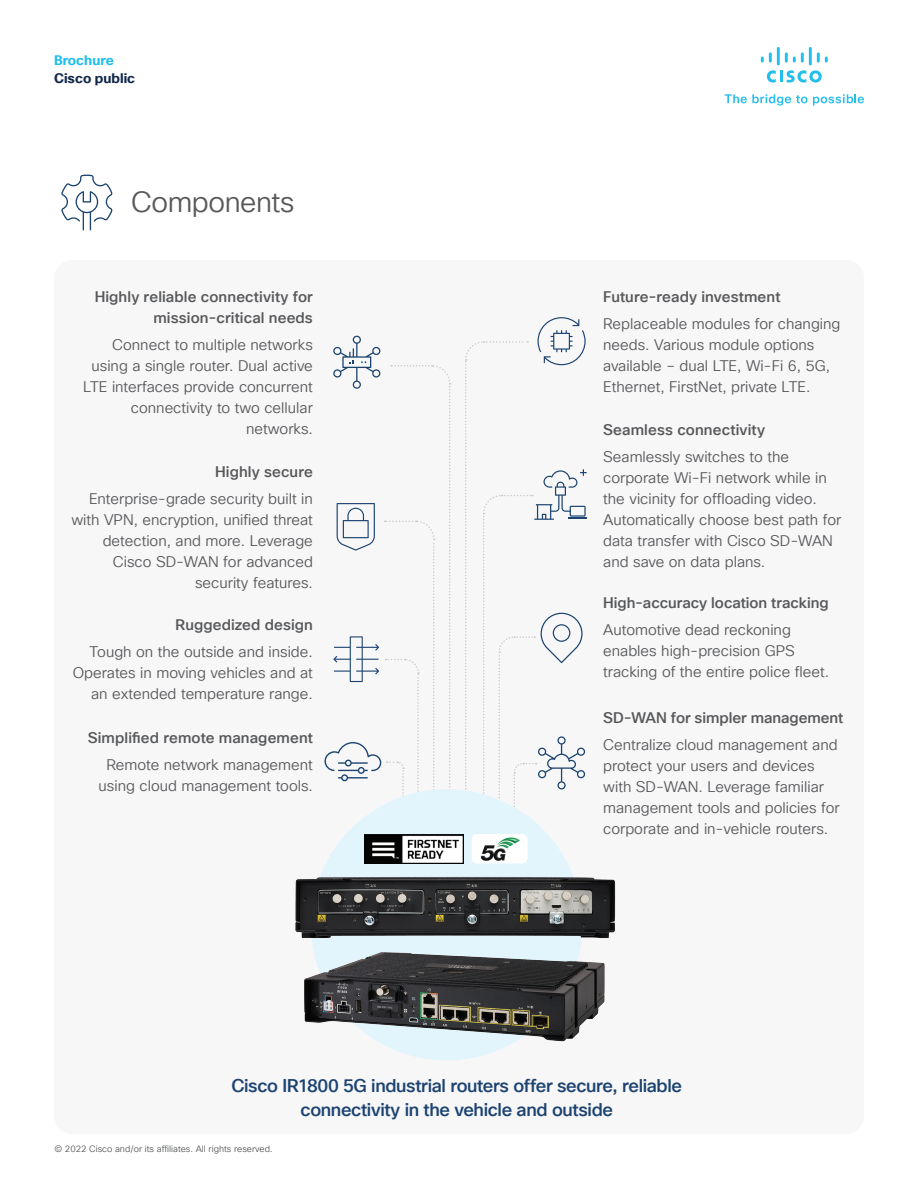
<style>
.page{position:relative;width:918px;height:1188px;background:#fff}
.page>*{position:absolute;margin:0;border:0;box-sizing:border-box;transform-origin:0 0}
.t1{font:28.5px "Cisco Sans TT Light";letter-spacing:-.015em;color:#57585a}
.t2{font:500 18px/24px "Cisco Sans TT";letter-spacing:-.02em;color:#1c4370;text-align:center}
.t3{font:15px/21px "Cisco Sans TT Light";color:#57585a}
.t4{font:500 15px/21px "Cisco Sans TT";letter-spacing:.005em;color:#57585a;text-align:right}
.t5{font:700 13.5px "Cisco Sans TT";color:#11274b}
.t6{font:700 13.5px "Cisco Sans TT";color:#22beec}
.t7{font:9px "Cisco Sans TT Light";color:#57585a}
</style>
<div class="page">
<svg style="left:725px;top:94px;width:82px;height:12px"></svg>
<svg style="left:813px;top:94px;width:51px;height:11px"></svg>
<svg style="left:767px;top:70px;width:55px;height:13px"></svg>
<svg style="left:761px;top:52px;width:11px;height:11px"></svg>
<hr style="left:777px;top:47px;width:3px;height:18px;background:#22beec">
<svg style="left:785px;top:52px;width:19px;height:11px"></svg>
<hr style="left:809px;top:47px;width:3px;height:18px;background:#22beec">
<svg style="left:817px;top:52px;width:11px;height:11px"></svg>
<div style="left:54px;top:260px;width:810px;height:874px;background:#f7f7f8;border-radius:18px"></div>
<svg style="left:61px;top:174px;width:52px;height:56px"></svg>
<div style="left:311px;top:789px;width:271px;height:272px;background:#e2f4fc;border-radius:50%"></div>
<img style="left:364px;top:834px;width:99px;height:29px">
<div style="left:472px;top:834px;width:56px;height:29px;background:#fff"></div>
<img style="left:472px;top:847px;width:37px;height:16px">
<img style="left:295px;top:872px;width:321px;height:178px">
<svg style="left:325px;top:336px;width:126px;height:512px"></svg>
<svg style="left:465px;top:317px;width:122px;height:530px"></svg>
<p class="t6" style="left:54px;top:51px;width:61px">Brochure</p>
<p class="t5" style="left:54px;top:69px;width:83px">Cisco public</p>
<h1 class="t1" style="left:131px;top:184px;width:165px">Components</h1>
<p class="t4" style="left:95px;top:287px;width:220px">Highly reliable connectivity for mission-critical needs</p>
<p class="t3" style="left:83px;top:335px;width:231px;text-align:right">Connect to multiple networks using a single router. Dual active<br>LTE interfaces provide concurrent connectivity to two cellular networks.</p>
<p class="t4" style="left:215px;top:462px;width:99px">Highly secure</p>
<p class="t3" style="left:71px;top:489px;width:243px;text-align:right">Enterprise-grade security built in with VPN, encryption, unified threat detection, and more. Leverage<br>Cisco SD-WAN for advanced security features.</p>
<p class="t4" style="left:176px;top:615px;width:139px">Ruggedized design</p>
<p class="t3" style="left:73px;top:642px;width:242px;text-align:right">Tough on the outside and inside.<br>Operates in moving vehicles and at an extended temperature range.</p>
<p class="t4" style="left:88px;top:728px;width:227px">Simplified remote management</p>
<p class="t3" style="left:99px;top:755px;width:216px;text-align:center">Remote network management using cloud management tools.</p>
<p class="t4" style="left:603px;top:287px;width:179px">Future-ready investment</p>
<p class="t3" style="left:603px;top:314px;width:239px">Replaceable modules for changing needs. Various module options available – dual LTE, Wi-Fi 6, 5G, Ethernet, FirstNet, private LTE.</p>
<p class="t4" style="left:603px;top:419px;width:163px">Seamless connectivity</p>
<p class="t3" style="left:603px;top:446px;width:240px">Seamlessly switches to the corporate Wi-Fi network while in the vicinity for offloading video.<br>Automatically choose best path for data transfer with Cisco SD-WAN and save on data plans.</p>
<p class="t4" style="left:603px;top:593px;width:227px">High-accuracy location tracking</p>
<p class="t3" style="left:603px;top:620px;width:227px">Automotive dead reckoning enables high-precision GPS tracking of the entire police fleet.</p>
<p class="t4" style="left:603px;top:708px;width:242px">SD-WAN for simpler management</p>
<p class="t3" style="left:603px;top:735px;width:238px">Centralize cloud management and protect your users and devices with SD-WAN. Leverage familiar management tools and policies for corporate and in-vehicle routers.</p>
<p class="t2" style="left:231px;top:1075px;width:452px">Cisco IR1800 5G industrial routers offer secure, reliable connectivity in the vehicle and outside</p>
<p class="t7" style="left:54px;top:1143px;width:220px">© 2022 Cisco and/or its affiliates. All rights reserved.</p>
</div>
